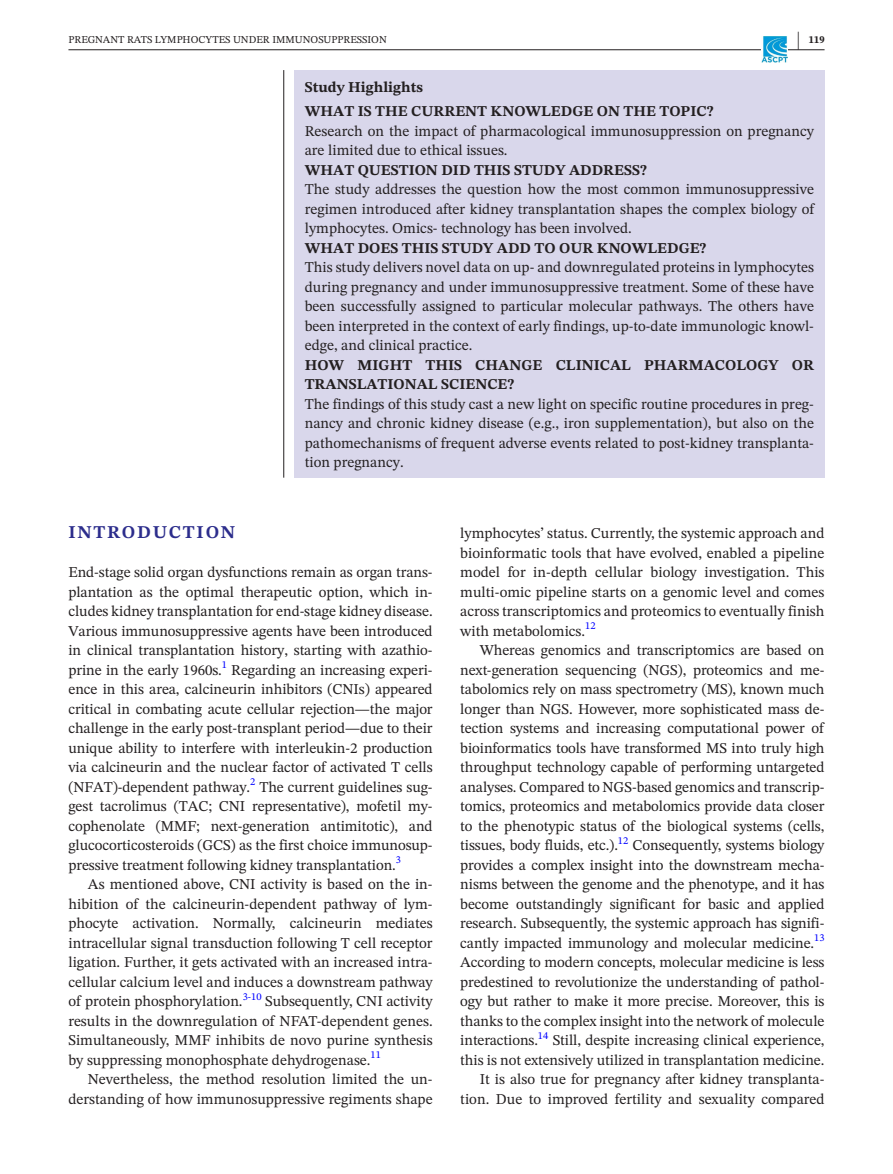
<style>
.page{position:relative;width:893px;height:1174px;background:#fff}
.page>*{position:absolute;margin:0;border:0;box-sizing:border-box;transform-origin:0 0}
.t1{font:700 21px "STIX Two Text";color:#231f20;scale:.42 1}
.t2{font:700 18px "STIX Two Text";letter-spacing:.1em;color:#2c2d8c}
.t3{font:15px/19.5px "STIX Two Text";color:#231f20;text-align:justify}
.t4{font:700 15px/24px "STIX Two Text";color:#231f20}
.t5{font:10.5px "STIX Two Text";color:#231f20}
.t6{font:10.5px "STIX Two Text";letter-spacing:-.005em;color:#00f}
.t7{font:700 10.5px "STIX Two Text";color:#231f20}
</style>
<div class="page">
<hr style="left:68px;top:49px;width:756px;height:1px;background:#231f20">
<img style="left:762px;top:37px;width:25px;height:25px">
<div style="left:294px;top:70px;width:530px;height:407px;background:#d9d7eb"></div>
<hr style="left:283px;top:70px;width:1px;height:407px;background:#231f20">
<h1 class="t1" style="left:797px;top:24px;width:8px">|</h1>
<p class="t5" style="left:68px;top:32px;width:320px">PREGNANT RATS LYMPHOCYTES UNDER IMMUNOSUPPRESSION</p>
<p class="t7" style="left:809px;top:32px;width:17px">119</p>
<p class="t4" style="left:305px;top:75px;width:410px">Study Highlights<br>WHAT IS THE CURRENT KNOWLEDGE ON THE TOPIC?</p>
<p class="t3" style="left:305px;top:121px;width:511px">Research on the impact of pharmacological immunosuppression on pregnancy are limited due to ethical issues.</p>
<p class="t4" style="left:305px;top:158px;width:344px">WHAT QUESTION DID THIS STUDY ADDRESS?</p>
<p class="t3" style="left:305px;top:179px;width:511px">The study addresses the question how the most common immunosuppressive regimen introduced after kidney transplantation shapes the complex biology of lymphocytes. Omics- technology has been involved.</p>
<p class="t4" style="left:305px;top:236px;width:403px">WHAT DOES THIS STUDY ADD TO OUR KNOWLEDGE?</p>
<p class="t3" style="left:305px;top:257px;width:511px">This study delivers novel data on up- and downregulated proteins in lymphocytes during pregnancy and under immunosuppressive treatment. Some of these have been successfully assigned to particular molecular pathways. The others have been interpreted in the context of early findings, up-to-date immunologic knowl&shy;edge, and clinical practice.</p>
<p class="t4" style="left:305px;top:355px;width:511px;line-height:19.5px">HOW MIGHT THIS CHANGE CLINICAL PHARMACOLOGY OR<br>TRANSLATIONAL SCIENCE?</p>
<p class="t3" style="left:305px;top:394px;width:511px">The findings of this study cast a new light on specific routine procedures in preg&shy;nancy and chronic kidney disease (e.g., iron supplementation), but also on the pathomechanisms of frequent adverse events related to post-kidney transplanta&shy;tion pregnancy.</p>
<p class="t2" style="left:68px;top:519px;width:168px">INTRODUCTION</p>
<p class="t3" style="left:68px;top:562px;width:366px">End-stage solid organ dysfunctions remain as organ trans&shy;plantation as the optimal therapeutic option, which in&shy;cludes kidney transplantation for end-stage kidney disease.<br>Various immunosuppressive agents have been introduced in clinical transplantation history, starting with azathio&shy;prine in the early 1960s.</p>
<p class="t6" style="left:222px;top:657px;width:7px">1</p>
<p class="t3" style="left:68px;top:660px;width:366px;text-indent:163px">Regarding an increasing experi&shy;ence in this area, calcineurin inhibitors (CNIs) appeared critical in combating acute cellular rejection—the major challenge in the early post-transplant period—due to their unique ability to interfere with interleukin-2 production via calcineurin and the nuclear factor of activated T cells (NFAT)-dependent pathway.</p>
<p class="t6" style="left:250px;top:774px;width:7px">2</p>
<p class="t3" style="left:68px;top:777px;width:366px;text-indent:191px">The current guidelines sug&shy;gest tacrolimus (TAC; CNI representative), mofetil my&shy;cophenolate (MMF; next-generation antimitotic), and glucocorticosteroids (GCS) as the first choice immunosup&shy;pressive treatment following kidney transplantation.</p>
<p class="t6" style="left:396px;top:852px;width:7px">3</p>
<p class="t3" style="left:68px;top:874px;width:366px;text-indent:20px">As mentioned above, CNI activity is based on the in&shy;hibition of the calcineurin-dependent pathway of lym&shy;phocyte activation. Normally, calcineurin mediates intracellular signal transduction following T cell receptor ligation. Further, it gets activated with an increased intra&shy;cellular calcium level and induces a downstream pathway of protein phosphorylation.</p>
<p class="t6" style="left:243px;top:988px;width:20px">3-10</p>
<p class="t3" style="left:68px;top:991px;width:366px;text-indent:197px">Subsequently, CNI activity results in the downregulation of NFAT-dependent genes.<br>Simultaneously, MMF inhibits de novo purine synthesis by suppressing monophosphate dehydrogenase.</p>
<p class="t6" style="left:371px;top:1047px;width:12px">11</p>
<p class="t3" style="left:68px;top:1069px;width:366px;text-align:right">Nevertheless, the method resolution limited the un&shy;derstanding of how immunosuppressive regiments shape</p>
<p class="t3" style="left:460px;top:523px;width:366px">lymphocytes’ status. Currently, the systemic approach and bioinformatic tools that have evolved, enabled a pipeline model for in-depth cellular biology investigation. This multi-omic pipeline starts on a genomic level and comes across transcriptomics and proteomics to eventually finish with metabolomics.<sup>12</sup></p>
<p class="t3" style="left:460px;top:640px;width:366px;text-indent:20px">Whereas genomics and transcriptomics are based on next-generation sequencing (NGS), proteomics and me&shy;tabolomics rely on mass spectrometry (MS), known much longer than NGS. However, more sophisticated mass de&shy;tection systems and increasing computational power of bioinformatics tools have transformed MS into truly high throughput technology capable of performing untargeted analyses. Compared to NGS-based genomics and transcrip&shy;tomics, proteomics and metabolomics provide data closer to the phenotypic status of the biological systems (cells, tissues, body fluids, etc.).</p>
<p class="t6" style="left:618px;top:832px;width:12px">12</p>
<p class="t3" style="left:460px;top:835px;width:366px;text-indent:172px">Consequently, systems biology provides a complex insight into the downstream mecha&shy;nisms between the genome and the phenotype, and it has become outstandingly significant for basic and applied research. Subsequently, the systemic approach has signifi&shy;cantly impacted immunology and molecular medicine.</p>
<p class="t6" style="left:814px;top:930px;width:12px">13</p>
<p class="t3" style="left:460px;top:952px;width:366px">According to modern concepts, molecular medicine is less predestined to revolutionize the understanding of pathol&shy;ogy but rather to make it more precise. Moreover, this is thanks to the complex insight into the network of molecule interactions.</p>
<p class="t6" style="left:538px;top:1027px;width:12px">14</p>
<p class="t3" style="left:460px;top:1030px;width:366px;text-align:right">Still, despite increasing clinical experience,<br>this is not extensively utilized in transplantation medicine.<br>It is also true for pregnancy after kidney transplanta&shy;tion. Due to improved fertility and sexuality compared</p>
</div>
